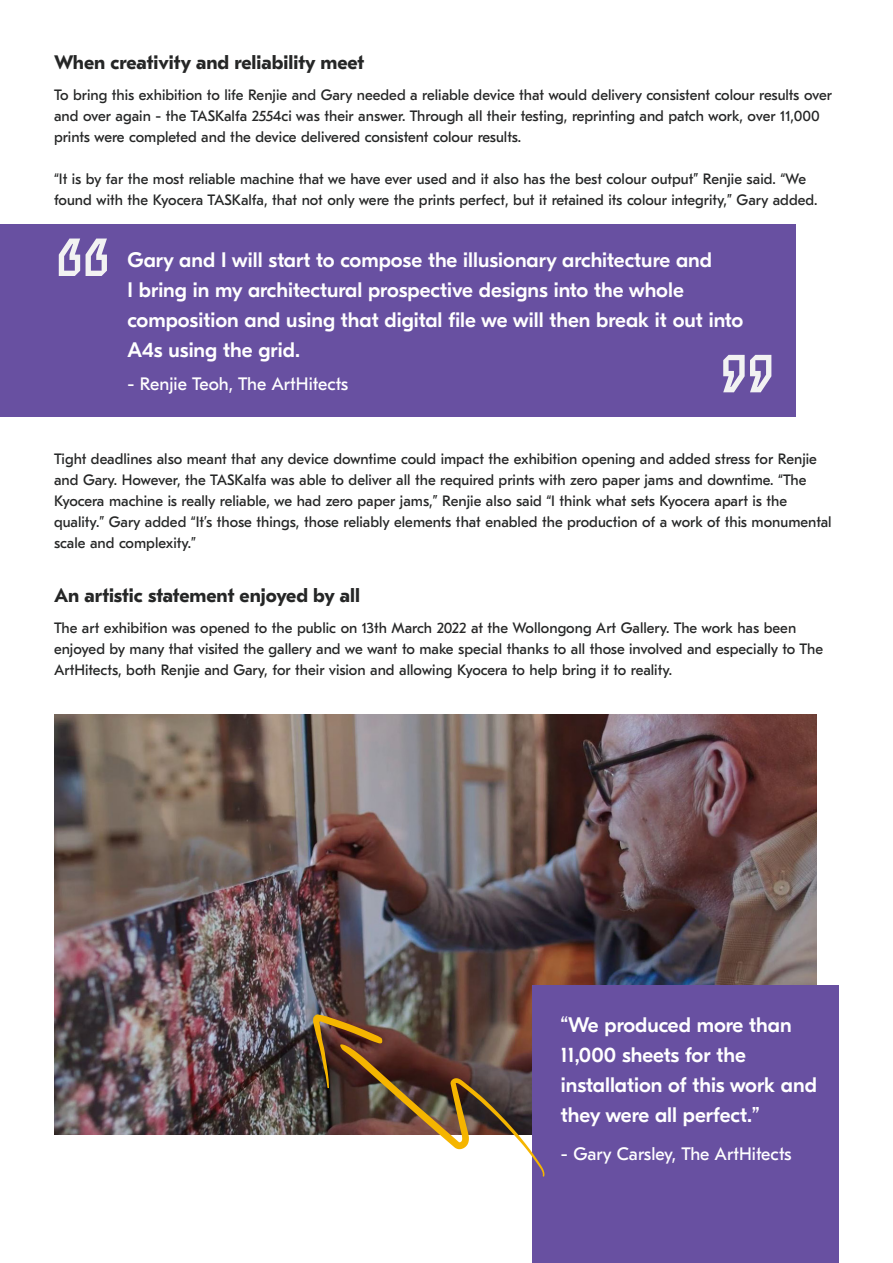
<style>
.page{position:relative;width:893px;height:1263px;background:#fff}
.page>*{position:absolute;margin:0;border:0;box-sizing:border-box;transform-origin:0 0}
.t1{font:500 21px/30px "GT Eesti Pro Display";color:#fff}
.t2{font:700 19.5px "GT Eesti Pro Text";color:#252626}
.t3{font:18px "GT Eesti Pro Text";color:#fff}
.t4{font:15px/21px "GT Eesti Pro Text";color:#252626}
</style>
<div class="page">
<img style="left:54px;top:715px;width:763px;height:419px">
<div style="left:0;top:224px;width:795px;height:192px;background:#6850a1"></div>
<svg style="left:59px;top:239px;width:21px;height:37px"></svg>
<svg style="left:86px;top:239px;width:21px;height:37px"></svg>
<svg style="left:723px;top:355px;width:48px;height:37px"></svg>
<div style="left:533px;top:985px;width:306px;height:278px;background:#6850a1"></div>
<svg style="left:313px;top:1014px;width:231px;height:162px"></svg>
<p class="t2" style="left:54px;top:51px;width:312px">When creativity and reliability meet</p>
<p class="t4" style="left:54px;top:84px;width:780px">To bring this exhibition to life Renjie and Gary needed a reliable device that would delivery consistent colour results over and over again - the TASKalfa 2554ci was their answer. Through all their testing, reprinting and patch work, over 11,000 prints were completed and the device delivered consistent colour results.</p>
<p class="t4" style="left:54px;top:168px;width:765px">“It is by far the most reliable machine that we have ever used and it also has the best colour output” Renjie said. “We found with the Kyocera TASKalfa, that not only were the prints perfect, but it retained its colour integrity,” Gary added.</p>
<p class="t1" style="left:128px;top:245px;width:617px">Gary and I will start to compose the illusionary architecture and<br>I bring in my architectural prospective designs into the whole composition and using that digital file we will then break it out into A4s using the grid.</p>
<p class="t3" style="left:128px;top:374px;width:222px">- Renjie Teoh, The ArtHitects</p>
<p class="t4" style="left:54px;top:449px;width:779px">Tight deadlines also meant that any device downtime could impact the exhibition opening and added stress for Renjie and Gary. However, the TASKalfa was able to deliver all the required prints with zero paper jams and downtime. “The Kyocera machine is really reliable, we had zero paper jams,” Renjie also said “I think what sets Kyocera apart is the quality.” Gary added “It’s those things, those reliably elements that enabled the production of a work of this monumental scale and complexity.”</p>
<p class="t2" style="left:54px;top:584px;width:308px">An artistic statement enjoyed by all</p>
<p class="t4" style="left:54px;top:617px;width:771px">The art exhibition was opened to the public on 13th March 2022 at the Wollongong Art Gallery. The work has been enjoyed by many that visited the gallery and we want to make special thanks to all those involved and especially to The<br>ArtHitects, both Renjie and Gary, for their vision and allowing Kyocera to help bring it to reality.</p>
<p class="t1" style="left:561px;top:1010px;width:257px">“We produced more than<br>11,000 sheets for the installation of this work and they were all perfect.”</p>
<p class="t3" style="left:561px;top:1144px;width:232px">- Gary Carsley, The ArtHitects</p>
</div>
